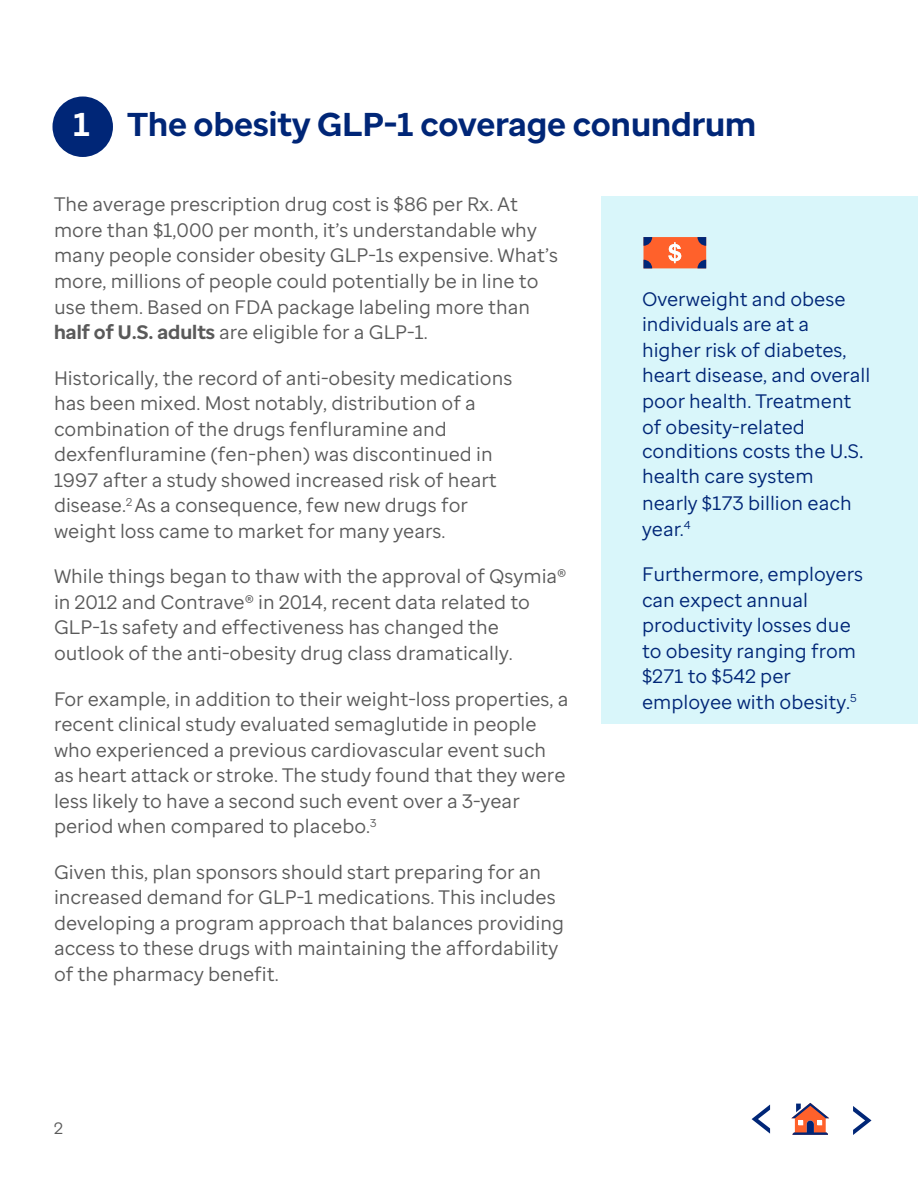
<style>
.page{position:relative;width:918px;height:1188px;background:#fff}
.page>*{position:absolute;margin:0;border:0;box-sizing:border-box;transform-origin:0 0}
.t1{font:54px "Optum Sans";color:#002677}
.t2{font:700 33px "Optum Sans";color:#002677}
.t3{font:19.5px/25.5px "Optum Sans";color:#5a5a5a}
.t4{font:19.5px/25.5px "Optum Sans";color:#002677}
.t5{font:16.5px "Optum Sans";color:#5a5a5a}
.s1{color:#fff}
.s2{font-weight:700}
.s3{font-family:"Minion Pro"}
</style>
<div class="page">
<div style="left:52px;top:97px;width:61px;height:60px;background:#002677;border-radius:50%"></div>
<div style="left:602px;top:197px;width:316px;height:527px;background:#d9f6fa"></div>
<svg style="left:791px;top:1103px;width:38px;height:32px"></svg>
<svg style="left:644px;top:237px;width:62px;height:31px;background:#e16744"></svg>
<h2 class="t2" style="left:74px;top:103px;width:684px"><span class="s1">1</span> The obesity GLP-1 coverage conundrum</h2>
<p class="t3" style="left:54px;top:191px;width:506px">The average prescription drug cost is $86 per Rx. At more than $1,000 per month, it’s understandable why many people consider obesity GLP-1s expensive. What’s more, millions of people could potentially be in line to use them. Based on FDA package labeling more than <span class="s2">half of U.S. adults</span> are eligible for a GLP-1.</p>
<p class="t3" style="left:54px;top:365px;width:460px">Historically, the record of anti-obesity medications has been mixed. Most notably, distribution of a combination of the drugs fenfluramine and dexfenfluramine (fen-phen) was discontinued in 1997 after a study showed increased risk of heart disease.<sup>2</sup> As a consequence, few new drugs for weight loss came to market for many years.</p>
<p class="t3" style="left:54px;top:564px;width:514px">While things began to thaw with the approval of Qsymia® in 2012 and Contrave® in 2014, recent data related to GLP-1s safety and effectiveness has changed the outlook of the anti-obesity drug class dramatically.</p>
<p class="t3" style="left:54px;top:686px;width:516px">For example, in addition to their weight-loss properties, a recent clinical study evaluated semaglutide in people who experienced a previous cardiovascular event such as heart attack or stroke. The study found that they were less likely to have a second such event over a 3-year period when compared to placebo.<sup>3</sup></p>
<p class="t3" style="left:54px;top:859px;width:512px">Given this, plan sponsors should start preparing for an increased demand for GLP-1 medications. This includes developing a program approach that balances providing access to these drugs with maintaining the affordability of the pharmacy benefit.</p>
<p class="t5" style="left:54px;top:1117px;width:10px">2</p>
<p class="t4" style="left:642px;top:286px;width:230px">Overweight and obese individuals are at a higher risk of diabetes, heart disease, and overall poor health. Treatment of obesity-related conditions costs the U<span class="s3">.</span>S<span class="s3">. </span>health care system nearly $173 billion each year.<sup>4</sup></p>
<p class="t4" style="left:642px;top:561px;width:223px">Furthermore, employers can expect annual productivity losses due to obesity ranging from $271 to $542 per employee with obesity.<sup>5</sup></p>
<h1 class="t1" style="left:751px;top:1081px;width:23px">&lt;</h1>
<h1 class="t1" style="left:872px;top:1158px;width:23px;rotate:-180deg">&lt;</h1>
</div>
